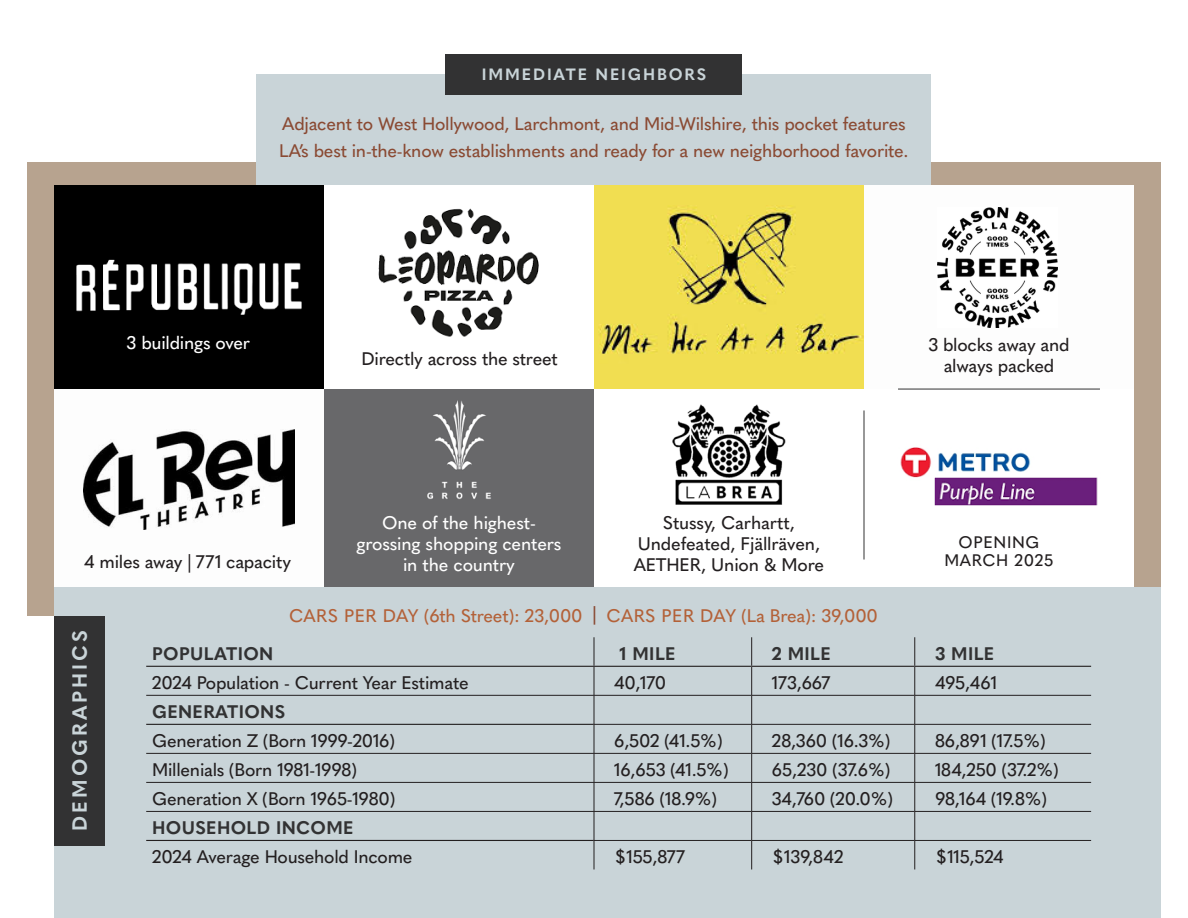
<style>
.page{position:relative;width:1188px;height:918px;background:#fff}
.page>*{position:absolute;margin:0;border:0;box-sizing:border-box;transform-origin:0 0}
.t1{font:700 20.25px "Quasimoda";letter-spacing:.15em;color:#c9d4d8}
.t2{font:500 18px/21px "Quasimoda";letter-spacing:-.015em;color:#231f20;text-align:center}
.t3{font:500 18px/27px "Quasimoda";letter-spacing:-.015em;color:#8a4a33}
.t4{font:500 18px/21px "Quasimoda";letter-spacing:-.01em;color:#fff;text-align:center}
.t5{font:500 18px "Quasimoda";letter-spacing:-.01em;color:#b36138}
.t6{font:700 18px "Quasimoda";letter-spacing:.02em;color:#323233}
.t7{font:500 16.5px "Quasimoda";letter-spacing:.04em;color:#231f20}
.t8{font:700 16.2px "Quasimoda";letter-spacing:.115em;color:#c9d4d8}
.s1{font-weight:400}
.s2{color:#8a4a33}
</style>
<div class="page">
<div style="left:27px;top:162px;width:1134px;height:454px;background:#b7a38f"></div>
<div style="left:256px;top:74px;width:676px;height:585px;background:#c9d4d8"></div>
<div style="left:446px;top:54px;width:296px;height:40px;background:#323233"></div>
<div style="left:324px;top:389px;width:270px;height:203px;background:#68686a"></div>
<img style="left:427px;top:400px;width:64px;height:99px">
<div style="left:864px;top:389px;width:270px;height:203px;background:#fff"></div>
<img style="left:900px;top:447px;width:198px;height:59px">
<div style="left:594px;top:389px;width:270px;height:203px;background:#fff"></div>
<img style="left:672px;top:404px;width:114px;height:100px">
<div style="left:54px;top:389px;width:270px;height:203px;background:#fdfdfd"></div>
<img style="left:84px;top:430px;width:210px;height:100px">
<img style="left:594px;top:186px;width:270px;height:203px">
<div style="left:324px;top:186px;width:270px;height:203px;background:#fff"></div>
<img style="left:378px;top:208px;width:161px;height:129px">
<div style="left:864px;top:186px;width:270px;height:203px;background:#fdfdfd"></div>
<img style="left:937px;top:208px;width:121px;height:120px">
<hr style="left:898px;top:389px;width:202px;height:1px;background:#323233">
<div style="left:54px;top:186px;width:270px;height:203px;background:#000"></div>
<img style="left:76px;top:259px;width:226px;height:56px">
<hr style="left:864px;top:410px;width:1px;height:150px;background:#323233">
<div style="left:54px;top:588px;width:1107px;height:330px;background:#c9d4d8"></div>
<div style="left:54px;top:616px;width:51px;height:229px;background:#323233"></div>
<hr style="left:146px;top:695px;width:448px;height:1px;background:#231f20">
<hr style="left:594px;top:695px;width:158px;height:1px;background:#231f20">
<hr style="left:752px;top:695px;width:163px;height:1px;background:#231f20">
<hr style="left:915px;top:695px;width:176px;height:1px;background:#231f20">
<hr style="left:594px;top:724px;width:158px;height:1px;background:#231f20">
<hr style="left:752px;top:724px;width:163px;height:1px;background:#231f20">
<hr style="left:915px;top:724px;width:176px;height:1px;background:#231f20">
<hr style="left:146px;top:753px;width:448px;height:1px;background:#231f20">
<hr style="left:594px;top:753px;width:158px;height:1px;background:#231f20">
<hr style="left:752px;top:753px;width:163px;height:1px;background:#231f20">
<hr style="left:915px;top:753px;width:176px;height:1px;background:#231f20">
<hr style="left:146px;top:782px;width:448px;height:1px;background:#231f20">
<hr style="left:594px;top:782px;width:158px;height:1px;background:#231f20">
<hr style="left:752px;top:782px;width:163px;height:1px;background:#231f20">
<hr style="left:915px;top:782px;width:176px;height:1px;background:#231f20">
<hr style="left:146px;top:811px;width:448px;height:1px;background:#231f20">
<hr style="left:594px;top:811px;width:158px;height:1px;background:#231f20">
<hr style="left:752px;top:811px;width:163px;height:1px;background:#231f20">
<hr style="left:915px;top:811px;width:176px;height:1px;background:#231f20">
<hr style="left:594px;top:840px;width:158px;height:1px;background:#231f20">
<svg style="left:594px;top:637px;width:1px;height:232px"></svg>
<hr style="left:752px;top:840px;width:163px;height:1px;background:#231f20">
<svg style="left:751px;top:637px;width:1px;height:232px"></svg>
<hr style="left:915px;top:840px;width:176px;height:1px;background:#231f20">
<svg style="left:915px;top:637px;width:1px;height:232px"></svg>
<hr style="left:146px;top:666px;width:448px;height:1px;background:#231f20">
<hr style="left:594px;top:666px;width:158px;height:1px;background:#231f20">
<hr style="left:752px;top:666px;width:163px;height:1px;background:#231f20">
<hr style="left:915px;top:666px;width:176px;height:1px;background:#231f20">
<hr style="left:146px;top:724px;width:448px;height:1px;background:#231f20">
<hr style="left:146px;top:840px;width:448px;height:1px;background:#231f20">
<p class="t8" style="left:482px;top:62px;width:226px">IMMEDIATE NEIGHBORS</p>
<p class="t3" style="left:279px;top:109px;width:631px">Adjacent to West Hollywood, Larchmont, and Mid-Wilshire, this pocket features<br>LA’s best in-the-know establishments and ready for a new neighborhood favorite.</p>
<p class="t4" style="left:127px;top:331px;width:125px">3 buildings over</p>
<p class="t2" style="left:362px;top:347px;width:198px">Directly across the street</p>
<p class="t2" style="left:928px;top:332px;width:143px">3 blocks away and</p>
<p class="t2" style="left:944px;top:353px;width:112px">always packed</p>
<p class="t4" style="left:356px;top:511px;width:207px">One of the highest&shy;grossing shopping centers in the country</p>
<p class="t2" style="left:638px;top:511px;width:184px">Stussy, Carhartt,<br>Undefeated, Fjällräven,</p>
<p class="t2" style="left:84px;top:550px;width:208px">4 miles away <span class="s1">|</span> 771 capacity</p>
<p class="t2" style="left:634px;top:553px;width:192px">AETHER, Union &amp; More</p>
<p class="t5" style="left:289px;top:602px;width:590px">CARS PER DAY (6th Street): 23,000 <span class="s2">|</span> CARS PER DAY (La Brea): 39,000</p>
<p class="t7" style="left:959px;top:529px;width:82px">OPENING</p>
<p class="t7" style="left:944px;top:547px;width:111px">MARCH 2025</p>
<p class="t1" style="left:64px;top:831px;width:202px;rotate:-90deg">DEMOGRAPHICS</p>
<p class="t6" style="left:152px;top:640px;width:123px">POPULATION</p>
<p class="t6" style="left:620px;top:640px;width:57px">1 MILE</p>
<p class="t6" style="left:772px;top:640px;width:60px">2 MILE</p>
<p class="t6" style="left:935px;top:640px;width:61px">3 MILE</p>
<p class="t2" style="left:152px;top:671px;width:318px">2024 Population - Current Year Estimate</p>
<p class="t2" style="left:614px;top:671px;width:54px">40,170</p>
<p class="t2" style="left:772px;top:671px;width:60px">173,667</p>
<p class="t2" style="left:935px;top:671px;width:64px">495,461</p>
<p class="t6" style="left:152px;top:698px;width:134px">GENERATIONS</p>
<p class="t2" style="left:152px;top:729px;width:245px">Generation Z (Born 1999-2016)</p>
<p class="t2" style="left:614px;top:729px;width:110px">6,502 (41.5%)</p>
<p class="t2" style="left:772px;top:729px;width:120px">28,360 (16.3%)</p>
<p class="t2" style="left:935px;top:729px;width:112px">86,891 (17.5%)</p>
<p class="t2" style="left:152px;top:758px;width:207px">Millenials (Born 1981-1998)</p>
<p class="t2" style="left:614px;top:758px;width:116px">16,653 (41.5%)</p>
<p class="t2" style="left:772px;top:758px;width:120px">65,230 (37.6%)</p>
<p class="t2" style="left:935px;top:758px;width:126px">184,250 (37.2%)</p>
<p class="t2" style="left:152px;top:787px;width:245px">Generation X (Born 1965-1980)</p>
<p class="t2" style="left:614px;top:787px;width:105px">7,586 (18.9%)</p>
<p class="t2" style="left:772px;top:787px;width:123px">34,760 (20.0%)</p>
<p class="t2" style="left:935px;top:787px;width:114px">98,164 (19.8%)</p>
<p class="t6" style="left:152px;top:814px;width:203px">HOUSEHOLD INCOME</p>
<p class="t2" style="left:152px;top:845px;width:262px">2024 Average Household Income</p>
<p class="t2" style="left:614px;top:845px;width:72px">$155,877</p>
<p class="t2" style="left:772px;top:845px;width:73px">$139,842</p>
<p class="t2" style="left:935px;top:845px;width:70px">$115,524</p>
</div>
